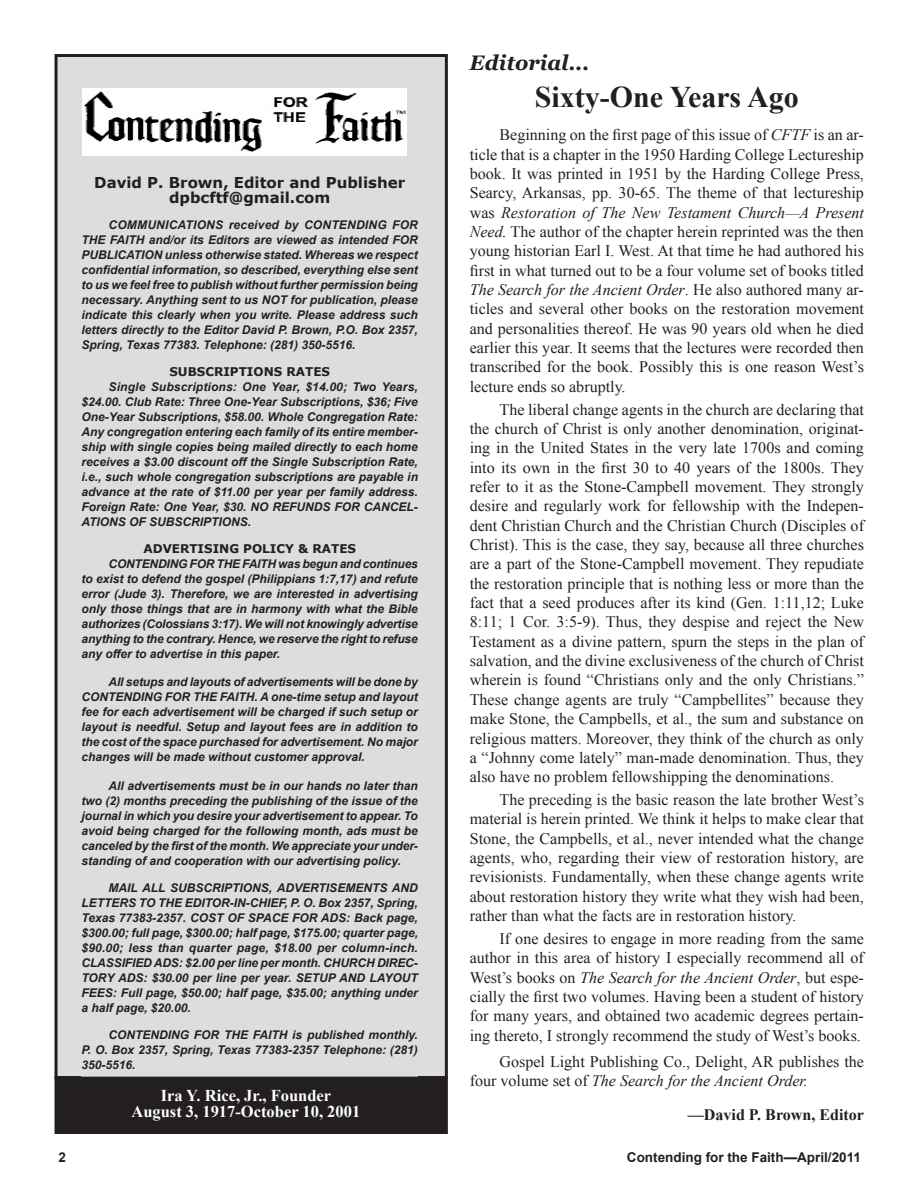
<style>
.page{position:relative;width:918px;height:1188px;background:#fff}
.page>*{position:absolute;margin:0;border:0;box-sizing:border-box;transform-origin:0 0}
.t1{font:700 30px "Times New Roman";color:#231f20}
.t2{font:italic 700 21px "Georgia";color:#231f20}
.t3{font:700 16.5px/16.5px "Times New Roman";color:#fff;text-align:center}
.t4{font:16.05px/19.4px "Times New Roman";color:#231f20;text-align:justify}
.t5{font:700 16.05px "Times New Roman";color:#231f20}
.t6{font:700 15px/15px "Verdana";color:#231f20;text-align:center}
.t7{font:700 13.5px "Arial";color:#231f20}
.t8{font:italic 700 12px/15px "Arial";color:#231f20;text-align:justify}
.t9{font:700 12px "Verdana";color:#231f20}
.s1{font-style:italic}
</style>
<div class="page">
<div style="left:56px;top:56px;width:390px;height:1022px;background:#dcdddf"></div>
<div style="left:55px;top:54px;width:393px;height:1025px;border:3px solid #231f20"></div>
<div style="left:82px;top:162px;width:336px;height:914px;background:#dcdddf"></div>
<div style="left:59px;top:1081px;width:384px;height:49px;background:#231f20"></div>
<div style="left:55px;top:1077px;width:393px;height:57px;border:9px solid #231f20"></div>
<img style="left:83px;top:88px;width:323px;height:67px">
<p class="t6" style="left:94px;top:175px;width:312px">David P. Brown, Editor and Publisher dpbcftf@gmail.com</p>
<p class="t8" style="left:82px;top:218px;width:338px;text-indent:27px">COMMUNICATIONS received by CONTENDING FOR THE FAITH and/or its Editors are viewed as intended FOR PUBLICATION unless otherwise stated. Whereas we respect confidential information, so described, everything else sent to us we feel free to publish without further permission being necessary. Anything sent to us NOT for publication, please indicate this clearly when you write. Please address such letters directly to the Editor David P. Brown, P.O. Box 2357, Spring, Texas 77383. Telephone: (281) 350-5516.</p>
<p class="t9" style="left:169px;top:364px;width:162px">SUBSCRIPTIONS RATES</p>
<p class="t8" style="left:82px;top:380px;width:338px;text-indent:27px">Single Subscriptions: One Year, $14.00; Two Years, $24.00. Club Rate: Three One-Year Subscriptions, $36; Five One-Year Subscriptions, $58.00. Whole Congregation Rate:<br>Any congregation entering each family of its entire member&shy;ship with single copies being mailed directly to each home receives a $3.00 discount off the Single Subscription Rate, i.e., such whole congregation subscriptions are payable in advance at the rate of $11.00 per year per family address.<br>Foreign Rate: One Year, $30. NO REFUNDS FOR CANCEL-ATIONS OF SUBSCRIPTIONS.</p>
<p class="t9" style="left:143px;top:541px;width:214px">ADVERTISING POLICY &amp; RATES</p>
<p class="t8" style="left:82px;top:557px;width:338px;text-indent:27px">CONTENDING FOR THE FAITH was begun and continues to exist to defend the gospel (Philippians 1:7,17) and refute error (Jude 3). Therefore, we are interested in advertising only those things that are in harmony with what the Bible authorizes (Colossians 3:17). We will not knowingly advertise anything to the contrary. Hence, we reserve the right to refuse any offer to advertise in this paper.</p>
<p class="t8" style="left:82px;top:675px;width:338px;text-indent:27px">All setups and layouts of advertisements will be done by CONTENDING FOR THE FAITH. A one-time setup and layout fee for each advertisement will be charged if such setup or layout is needful. Setup and layout fees are in addition to the cost of the space purchased for advertisement. No major changes will be made without customer approval.</p>
<p class="t8" style="left:82px;top:779px;width:338px;text-indent:27px">All advertisements must be in our hands no later than two (2) months preceding the publishing of the issue of the journal in which you desire your advertisement to appear. To avoid being charged for the following month, ads must be canceled by the first of the month. We appreciate your under&shy;standing of and cooperation with our advertising policy.</p>
<p class="t8" style="left:82px;top:881px;width:338px;text-indent:27px">MAIL ALL SUBSCRIPTIONS, ADVERTISEMENTS AND LETTERS TO THE EDITOR-IN-CHIEF, P. O. Box 2357, Spring, Texas 77383-2357. COST OF SPACE FOR ADS: Back page, $300.00; full page, $300.00; half page, $175.00; quarter page, $90.00; less than quarter page, $18.00 per column-inch.<br>CLASSIFIED ADS: $2.00 per line per month. CHURCH DIREC-TORY ADS: $30.00 per line per year. SETUP AND LAYOUT FEES: Full page, $50.00; half page, $35.00; anything under a half page, $20.00.</p>
<p class="t8" style="left:82px;top:1028px;width:338px;text-indent:27px">CONTENDING FOR THE FAITH is published monthly.<br>P. O. Box 2357, Spring, Texas 77383-2357 Telephone: (281)<br>350-5516.</p>
<p class="t3" style="left:131px;top:1086px;width:230px">Ira Y. Rice, Jr., Founder<br>August 3, 1917-October 10, 2001</p>
<h2 class="t2" style="left:470px;top:51px;width:121px">Editorial...</h2>
<h1 class="t1" style="left:535px;top:77px;width:265px">Sixty-One Years Ago</h1>
<p class="t4" style="left:470px;top:125px;width:396px;text-indent:30px">Beginning on the first page of this issue of <span class="s1">CFTF</span> is an ar&shy;ticle that is a chapter in the 1950 Harding College Lectureship book. It was printed in 1951 by the Harding College Press, Searcy, Arkansas, pp. 30-65. The theme of that lectureship was <span class="s1">Restoration of The New Testament Church—A Present Need.</span> The author of the chapter herein reprinted was the then young historian Earl I. West. At that time he had authored his first in what turned out to be a four volume set of books titled <span class="s1">The Search for the Ancient Order</span>. He also authored many ar&shy;ticles and several other books on the restoration movement and personalities thereof. He was 90 years old when he died earlier this year. It seems that the lectures were recorded then transcribed for the book. Possibly this is one reason West’s lecture ends so abruptly.</p>
<p class="t4" style="left:470px;top:399px;width:396px;text-indent:30px">The liberal change agents in the church are declaring that the church of Christ is only another denomination, originat&shy;ing in the United States in the very late 1700s and coming into its own in the first 30 to 40 years of the 1800s. They refer to it as the Stone-Campbell movement. They strongly desire and regularly work for fellowship with the Indepen&shy;dent Christian Church and the Christian Church (Disciples of Christ). This is the case, they say, because all three churches are a part of the Stone-Campbell movement. They repudiate the restoration principle that is nothing less or more than the fact that a seed produces after its kind (Gen. 1:11,12; Luke 8:11; 1 Cor. 3:5-9). Thus, they despise and reject the New Testament as a divine pattern, spurn the steps in the plan of salvation, and the divine exclusiveness of the church of Christ wherein is found “Christians only and the only Christians.” These change agents are truly “Campbellites” because they make Stone, the Campbells, et al., the sum and substance on religious matters. Moreover, they think of the church as only a “Johnny come lately” man-made denomination. Thus, they also have no problem fellowshipping the denominations.</p>
<p class="t4" style="left:470px;top:790px;width:396px;text-indent:30px">The preceding is the basic reason the late brother West’s material is herein printed. We think it helps to make clear that Stone, the Campbells, et al., never intended what the change agents, who, regarding their view of restoration history, are revisionists. Fundamentally, when these change agents write about restoration history they write what they wish had been, rather than what the facts are in restoration history.</p>
<p class="t4" style="left:470px;top:929px;width:396px;text-indent:30px">If one desires to engage in more reading from the same author in this area of history I especially recommend all of West’s books on <span class="s1">The Search for the Ancient Order</span>, but espe&shy;cially the first two volumes. Having been a student of history for many years, and obtained two academic degrees pertain&shy;ing thereto, I strongly recommend the study of West’s books.</p>
<p class="t4" style="left:470px;top:1052px;width:396px;text-indent:30px">Gospel Light Publishing Co., Delight, AR publishes the four volume set of <span class="s1">The Search for the Ancient Order.</span></p>
<p class="t5" style="left:688px;top:1103px;width:178px">—David P. Brown, Editor</p>
<p class="t7" style="left:58px;top:1148px;width:9px">2</p>
<p class="t7" style="left:627px;top:1148px;width:235px">Contending for the Faith—April/2011</p>
</div>
